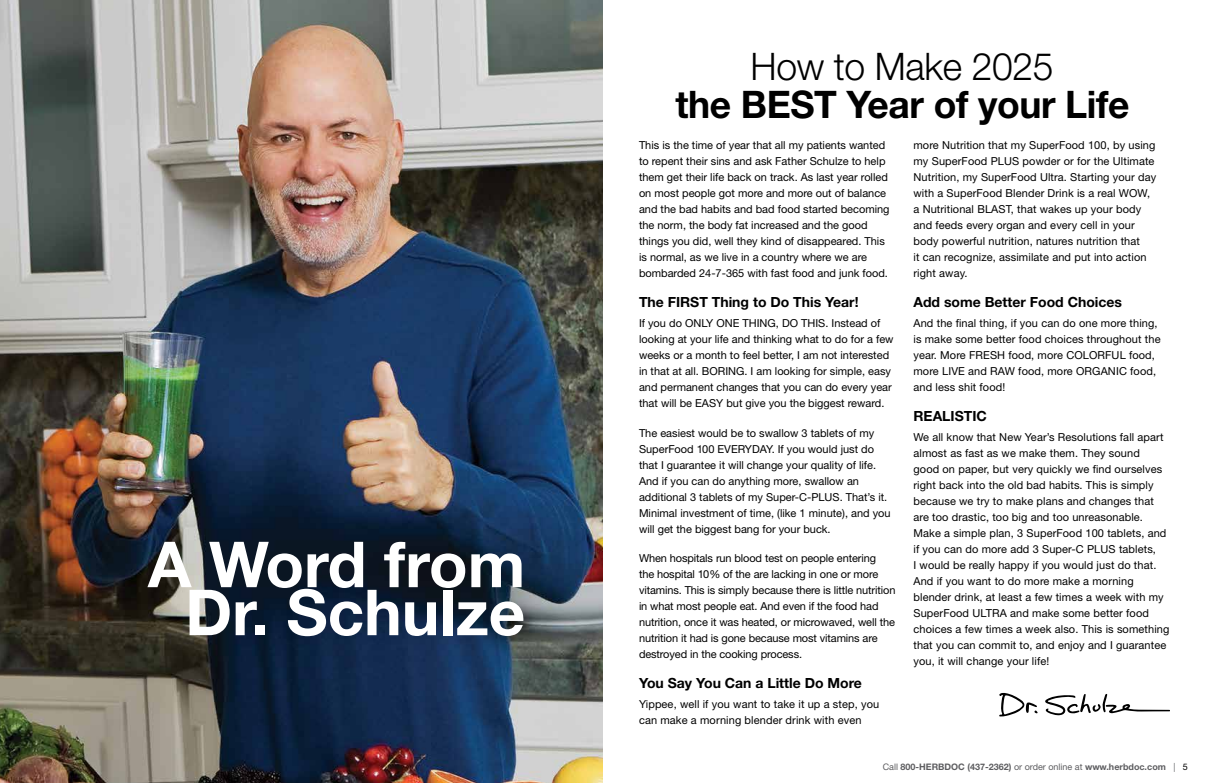
<style>
.page{position:relative;width:1206px;height:783px;background:#fff}
.page>*{position:absolute;margin:0;border:0;box-sizing:border-box;transform-origin:0 0}
.Headlines{font:700 63.5px "Helvetica Neue";color:#fff}
.t1{font:700 38px/38px "Helvetica Neue LT Std";letter-spacing:-.01em;color:#000;text-align:center}
.Lt75__14pt_sub_head{font:700 14px "Helvetica Neue LT Std";color:#000}
.Lt75__14pt_sub_head-2{font:11px/16px "Helvetica Neue LT Std";color:#000}
.t2{font:700 9px "Helvetica Neue LT Std";color:#5d5d60}
.s1{font-weight:300}
.s2{font-weight:400}
.s3{font-weight:400;color:#6d6e71}
.s4{font-weight:400;color:#000}
</style>
<div class="page">
<svg style="left:1045px;top:694px;width:125px;height:21px"></svg>
<svg style="left:999px;top:693px;width:39px;height:23px"></svg>
<img style="left:0;top:0;width:603px;height:783px">
<p class="Headlines" style="left:148px;top:515px;width:379px">A Word from</p>
<p class="Headlines" style="left:185px;top:563px;width:342px">Dr. Schulze</p>
<p class="t1" style="left:675px;top:47px;width:456px"><span class="s1">How to Make 2025<br></span>the BEST Year of your Life</p>
<p class="Lt75__14pt_sub_head-2" style="left:639px;top:137px;width:252px">This is the time of year that all my patients wanted to repent their sins and ask Father Schulze to help them get their life back on track. As last year rolled on most people got more and more out of balance and the bad habits and bad food started becoming the norm, the body fat increased and the good things you did, well they kind of disappeared. This is normal, as we live in a country where we are bombarded 24-7-365 with fast food and junk food.</p>
<p class="Lt75__14pt_sub_head" style="left:639px;top:293px;width:221px">The FIRST Thing to Do This Year!</p>
<p class="Lt75__14pt_sub_head-2" style="left:639px;top:315px;width:256px">If you do ONLY ONE THING, DO THIS. Instead of looking at your life and thinking what to do for a few weeks or a month to feel better, I am not interested in that at all. BORING. I am looking for simple, easy and permanent changes that you can do every year that will be EASY but give you the biggest reward.</p>
<p class="Lt75__14pt_sub_head-2" style="left:639px;top:425px;width:253px">The easiest would be to swallow 3 tablets of my SuperFood 100 EVERYDAY. If you would just do that I guarantee it will change your quality of life.<br>And if you can do anything more, swallow an additional 3 tablets of my Super-C-PLUS. That’s it.<br>Minimal investment of time, (like 1 minute), and you will get the biggest bang for your buck.</p>
<p class="Lt75__14pt_sub_head-2" style="left:639px;top:550px;width:258px">When hospitals run blood test on people entering<br>the hospital 10% of the are lacking in one or more vitamins. This is simply because there is little nutrition in what most people eat. And even if the food had nutrition, once it was heated, or microwaved, well the nutrition it had is gone because most vitamins are destroyed in the cooking process.</p>
<p class="Lt75__14pt_sub_head" style="left:639px;top:674px;width:225px">You Say You Can a Little Do More</p>
<p class="Lt75__14pt_sub_head-2" style="left:639px;top:696px;width:242px">Yippee, well if you want to take it up a step, you can make a morning blender drink with even</p>
<p class="Lt75__14pt_sub_head-2" style="left:914px;top:137px;width:244px">more Nutrition that my SuperFood 100, by using my SuperFood PLUS powder or for the Ultimate Nutrition, my SuperFood Ultra. Starting your day with a SuperFood Blender Drink is a real WOW, a Nutritional BLAST, that wakes up your body and feeds every organ and every cell in your body powerful nutrition, natures nutrition that<br>it can recognize, assimilate and put into action right away.</p>
<p class="Lt75__14pt_sub_head" style="left:914px;top:293px;width:210px">Add some Better Food Choices</p>
<p class="Lt75__14pt_sub_head-2" style="left:914px;top:315px;width:249px">And the final thing, if you can do one more thing, is make some better food choices throughout the year. More FRESH food, more COLORFUL food, more LIVE and RAW food, more ORGANIC food, and less shit food!</p>
<p class="Lt75__14pt_sub_head" style="left:914px;top:407px;width:75px">REALISTIC</p>
<p class="Lt75__14pt_sub_head-2" style="left:914px;top:429px;width:257px">We all know that New Year’s Resolutions fall apart almost as fast as we make them. They sound<br>good on paper, but very quickly we find ourselves right back into the old bad habits. This is simply because we try to make plans and changes that are too drastic, too big and too unreasonable.<br>Make a simple plan, 3 SuperFood 100 tablets, and if you can do more add 3 Super-C PLUS tablets,<br>I would be really happy if you would just do that.<br>And if you want to do more make a morning blender drink, at least a few times a week with my SuperFood ULTRA and make some better food choices a few times a week also. This is something that you can commit to, and enjoy and I guarantee you, it will change your life!</p>
<p class="t2" style="left:883px;top:762px;width:307px"><span class="s2">Call</span> 800-HERBDOC (437-2362) <span class="s2">or order online at</span> www.herbdoc.com <span class="s3">|</span> <span class="s4">5</span></p>
</div>
